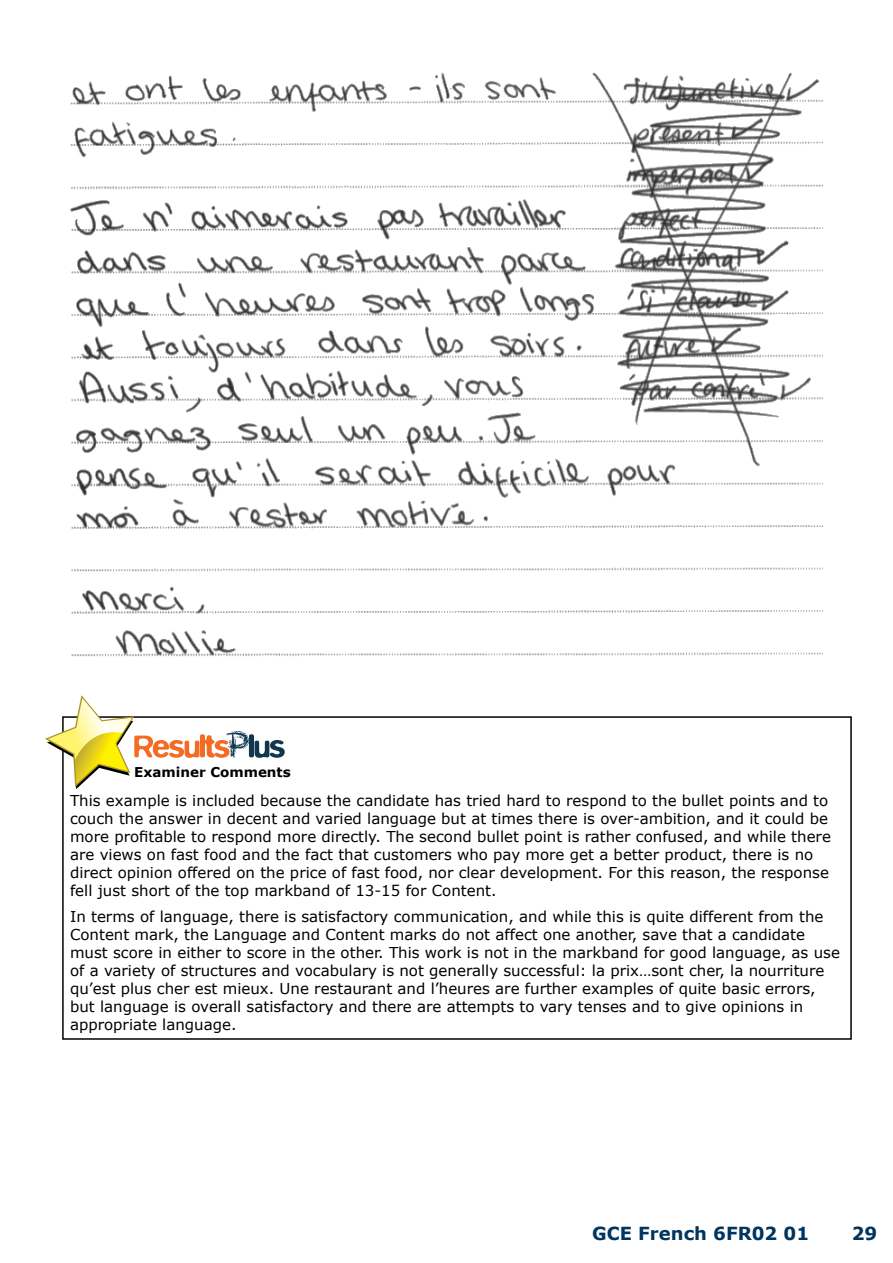
<style>
.page{position:relative;width:893px;height:1263px;background:#fff}
.page>*{position:absolute;margin:0;border:0;box-sizing:border-box;transform-origin:0 0}
.t1{font:700 18px "Verdana";color:#00355f}
.t2{font:15px/18px "Verdana";color:#000}
.t3{font:700 13.5px "Verdana";color:#000}
</style>
<div class="page">
<img style="left:71px;top:72px;width:751px;height:585px">
<div style="left:62px;top:716px;width:790px;height:324px;border:2px solid #000"></div>
<svg style="left:45px;top:695px;width:240px;height:94px"></svg>
<p class="t3" style="left:134px;top:762px;width:158px">Examiner Comments</p>
<p class="t2" style="left:70px;top:791px;width:762px">This example is included because the candidate has tried hard to respond to the bullet points and to couch the answer in decent and varied language but at times there is over-ambition, and it could be more profitable to respond more directly. The second bullet point is rather confused, and while there are views on fast food and the fact that customers who pay more get a better product, there is no direct opinion offered on the price of fast food, nor clear development. For this reason, the response fell just short of the top markband of 13-15 for Content.</p>
<p class="t2" style="left:70px;top:908px;width:771px">In terms of language, there is satisfactory communication, and while this is quite different from the Content mark, the Language and Content marks do not affect one another, save that a candidate must score in either to score in the other. This work is not in the markband for good language, as use of a variety of structures and vocabulary is not generally successful: la prix…sont cher, la nourriture qu’est plus cher est mieux. Une restaurant and l’heures are further examples of quite basic errors, but language is overall satisfactory and there are attempts to vary tenses and to give opinions in appropriate language.</p>
<p class="t1" style="left:592px;top:1221px;width:218px">GCE French 6FR02 01</p>
<p class="t1" style="left:852px;top:1221px;width:27px">29</p>
</div>
